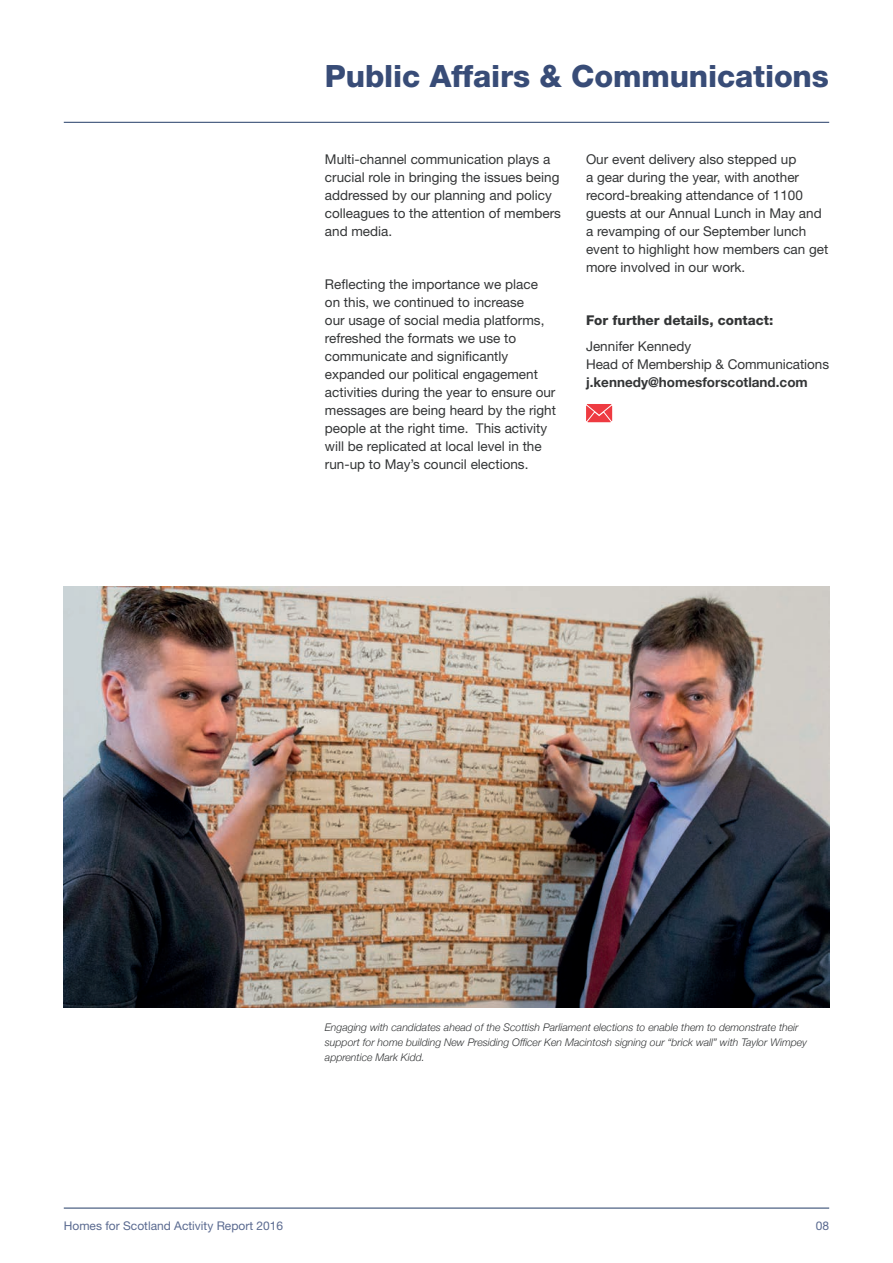
<style>
.page{position:relative;width:893px;height:1263px;background:#fff}
.page>*{position:absolute;margin:0;border:0;box-sizing:border-box;transform-origin:0 0}
.t1{font:800 30.75px "Helvetica Neue";letter-spacing:-.005em;color:#384c77}
.t2{font:13.5px/18px "Helvetica Neue";color:#333536}
.t3{font:700 13.5px "Helvetica Neue";color:#333536}
.t4{font:800 13.5px "Helvetica Neue";color:#333536}
.t5{font:12px "Helvetica Neue";color:#5a6a90}
.t6{font:italic 300 10.5px/15px "Helvetica Neue";color:#333536}
</style>
<div class="page">
<hr style="left:64px;top:122px;width:765px;height:1px;background:#223c67">
<hr style="left:64px;top:1208px;width:765px;height:1px;background:#223c67">
<img style="left:64px;top:587px;width:765px;height:421px">
<svg style="left:586px;top:404px;width:26px;height:18px"></svg>
<h1 class="t1" style="left:325px;top:58px;width:505px">Public Affairs &amp; Communications</h1>
<p class="t2" style="left:325px;top:150px;width:238px">Multi-channel communication plays a crucial role in bringing the issues being addressed by our planning and policy colleagues to the attention of members and media.</p>
<p class="t2" style="left:325px;top:275px;width:233px">Reflecting the importance we place on this, we continued to increase<br>our usage of social media platforms, refreshed the formats we use to communicate and significantly expanded our political engagement activities during the year to ensure our messages are being heard by the right people at the right time. This activity will be replicated at local level in the run-up to May’s council elections.</p>
<p class="t2" style="left:586px;top:150px;width:244px">Our event delivery also stepped up<br>a gear during the year, with another record-breaking attendance of 1100 guests at our Annual Lunch in May and a revamping of our September lunch event to highlight how members can get more involved in our work.</p>
<p class="t4" style="left:586px;top:312px;width:189px">For further details, contact:</p>
<p class="t2" style="left:586px;top:337px;width:245px">Jennifer Kennedy<br>Head of Membership &amp; Communications</p>
<p class="t3" style="left:586px;top:372px;width:223px">j.kennedy@homesforscotland.com</p>
<p class="t6" style="left:325px;top:1019px;width:484px">Engaging with candidates ahead of the Scottish Parliament elections to enable them to demonstrate their support for home building New Presiding Officer Ken Macintosh signing our “brick wall” with Taylor Wimpey apprentice Mark Kidd.</p>
<p class="t5" style="left:64px;top:1218px;width:221px">Homes for Scotland Activity Report 2016</p>
<p class="t5" style="left:816px;top:1218px;width:15px">08</p>
</div>
